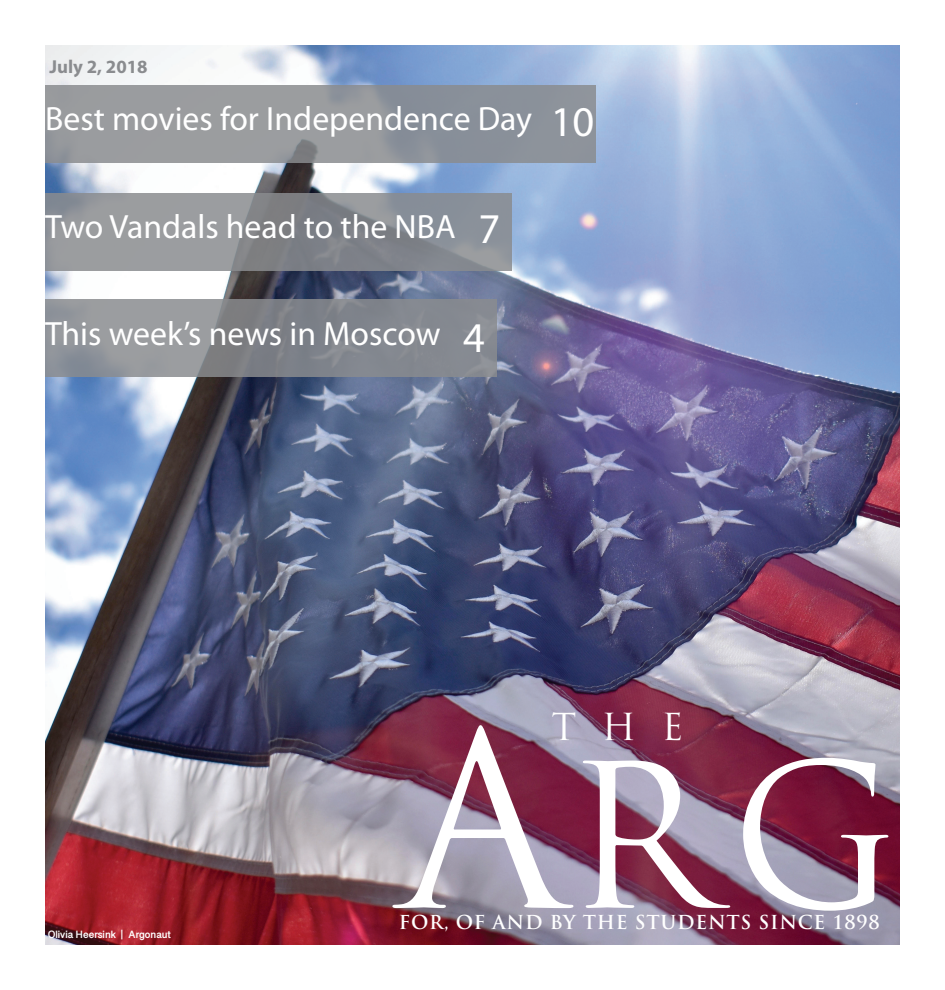
<style>
.page{position:relative;width:945px;height:990px;background:#fff}
.page>*{position:absolute;margin:0;border:0;box-sizing:border-box;transform-origin:0 0}
.t1{font:195px "Trajan Pro";color:#fff}
.t2{font:36.25px "Trajan Pro";color:#fff}
.t3{font:33.75px "Myriad Pro";color:#fff}
.t4{font:700 18.75px "Trajan Pro";letter-spacing:.04em;color:#fff}
.t5{font:700 18.75px "Myriad Pro";color:#8a8c8f}
.t6{font:700 8.75px "Gujarati Sangam MN";color:#fff}
.s1{font-size:42.5px}
.s2{font-size:237.5px}
</style>
<div class="page">
<img style="left:45px;top:45px;width:855px;height:900px">
<svg style="left:45px;top:299px;width:452px;height:78px;background:#898c92"></svg>
<svg style="left:45px;top:193px;width:467px;height:78px;background:#8c9095"></svg>
<div style="left:45px;top:86px;width:550px;height:77px;background:linear-gradient(to right,#9e9f9f,#89909a)"></div>
<p class="t5" style="left:49px;top:54px;width:100px">July 2, 2018</p>
<p class="t3" style="left:45px;top:98px;width:551px">Best movies for Independence Day <span class="s1">10</span></p>
<p class="t3" style="left:45px;top:206px;width:457px">Two Vandals head to the NBA <span class="s1">7</span></p>
<p class="t3" style="left:45px;top:313px;width:442px">This week’s news in Moscow <span class="s1">4</span></p>
<p class="t6" style="left:48px;top:930px;width:125px">Olivia Heersink | Argonaut</p>
<p class="t2" style="left:552px;top:704px;width:133px">THE</p>
<p class="t1" style="left:399px;top:713px;width:501px"><span class="s2">A</span>RG</p>
<p class="t4" style="left:399px;top:910px;width:482px">FOR, OF AND BY THE STUDENTS SINCE 1898</p>
</div>
